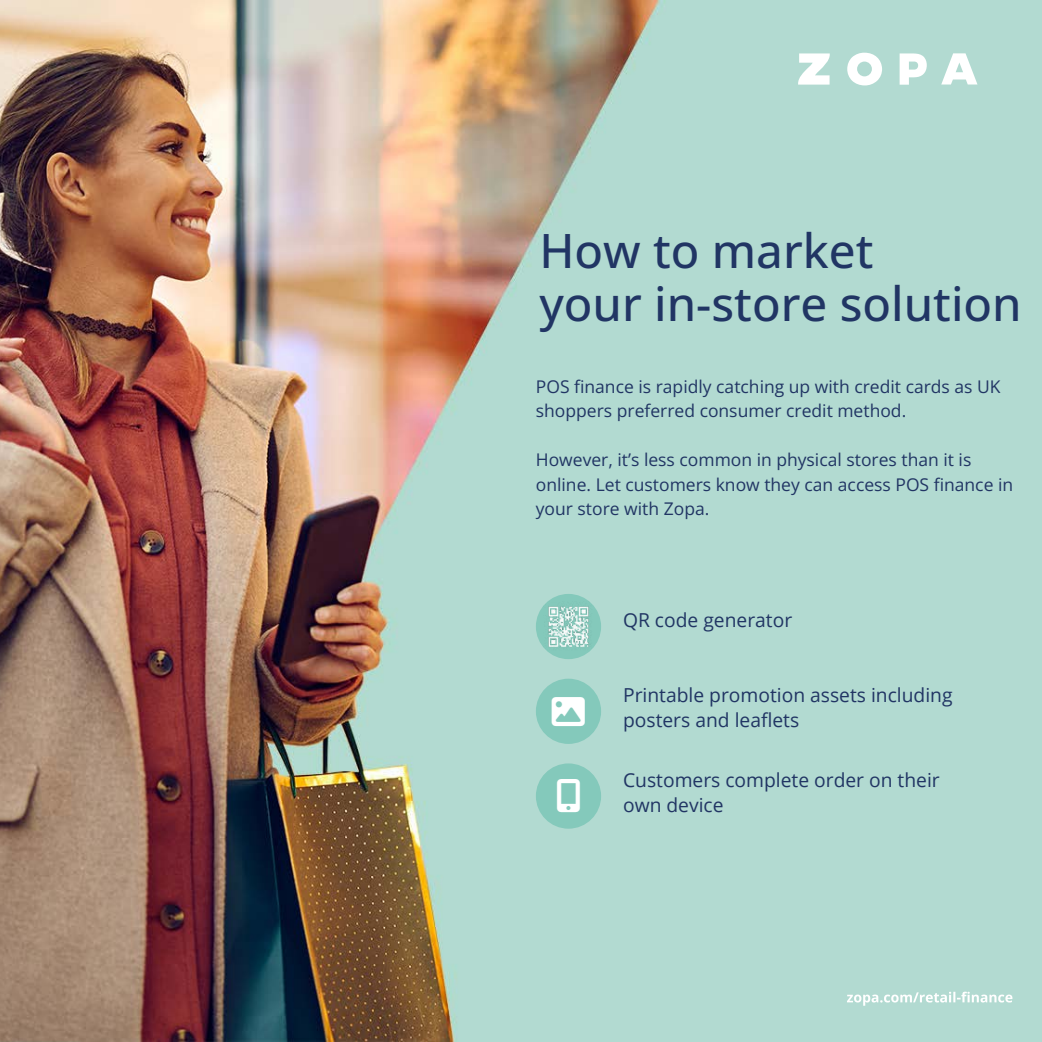
<style>
.page{position:relative;width:1042px;height:1042px;background:#fff}
.page>*{position:absolute;margin:0;border:0;box-sizing:border-box;transform-origin:0 0}
.t1{font:500 47.25px/52.5px "Open Sans";color:#213564}
.t2{font:33.07px "Font Awesome 6 Free Solid";color:#fff}
.t3{font:19.25px/24.5px "Open Sans";color:#213564}
.t4{font:17.5px/24.5px "Open Sans";color:#213564}
</style>
<div class="page">
<img style="left:0;top:0;width:1015px;height:1042px">
<div style="left:536px;top:594px;width:65px;height:65px;background:#84c9bb;border-radius:50%"></div>
<img style="left:543px;top:601px;width:51px;height:51px">
<div style="left:536px;top:679px;width:65px;height:65px;background:#84c9bb;border-radius:50%"></div>
<div style="left:536px;top:763px;width:65px;height:65px;background:#84c9bb;border-radius:50%"></div>
<svg style="left:847px;top:991px;width:165px;height:14px"></svg>
<svg style="left:798px;top:53px;width:179px;height:32px"></svg>
<h1 class="t1" style="left:539px;top:224px;width:484px">How to market<br>your in-store solution</h1>
<p class="t4" style="left:536px;top:374px;width:466px">POS finance is rapidly catching up with credit cards as UK shoppers preferred consumer credit method.</p>
<p class="t4" style="left:536px;top:447px;width:479px">However, it’s less common in physical stores than it is online. Let customers know they can access POS finance in your store with Zopa.</p>
<p class="t3" style="left:623px;top:607px;width:171px">QR code generator</p>
<h2 class="t2" style="left:556px;top:779px;width:26px">□●●▼</h2>
<p class="t3" style="left:623px;top:683px;width:331px">Printable promotion assets including posters and leaflets</p>
<p class="t3" style="left:623px;top:767px;width:318px">Customers complete order on their own device</p>
</div>
